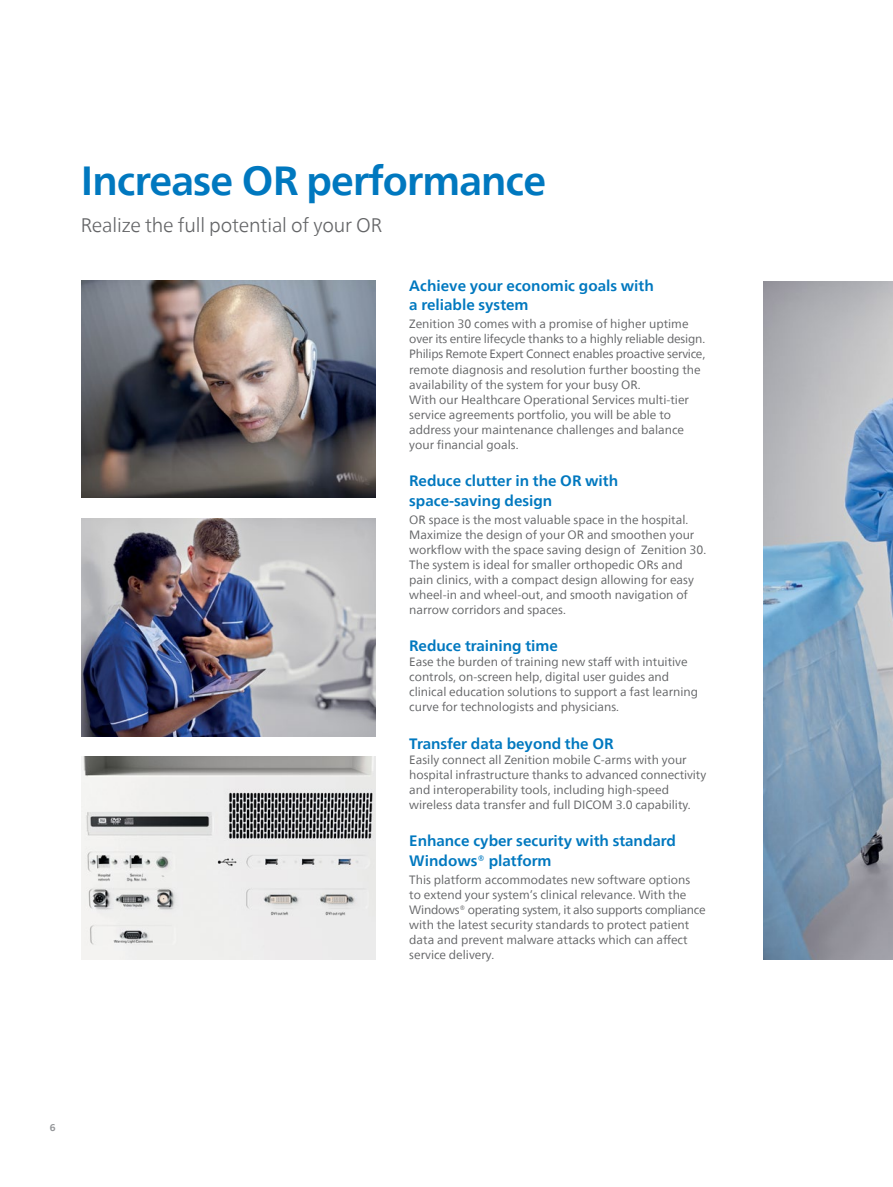
<style>
.page{position:relative;width:893px;height:1187px;background:#fff}
.page>*{position:absolute;margin:0;border:0;box-sizing:border-box;transform-origin:0 0}
.t1{font:700 40.5px "Neue Frutiger World";letter-spacing:-.02em;color:#0078bf}
.t2{font:300 19.5px "Neue Frutiger World";letter-spacing:-.01em;color:#636466}
.t3{font:700 15px/19.5px "Neue Frutiger World";color:#0078bf}
.t4{font:12px/15px "Neue Frutiger World";color:#636466}
.t5{font:700 9.75px "Neue Frutiger World";color:#939598}
</style>
<div class="page">
<img style="left:763px;top:281px;width:130px;height:678px">
<img style="left:81px;top:756px;width:295px;height:203px">
<img style="left:81px;top:518px;width:295px;height:218px">
<img style="left:81px;top:281px;width:294px;height:216px">
<h1 class="t1" style="left:81px;top:145px;width:467px">Increase OR performance</h1>
<h2 class="t2" style="left:81px;top:210px;width:303px">Realize the full potential of your OR</h2>
<p class="t3" style="left:409px;top:276px;width:246px">Achieve your economic goals with a reliable system</p>
<p class="t4" style="left:409px;top:317px;width:297px">Zenition 30 comes with a promise of higher uptime over its entire lifecycle thanks to a highly reliable design.<br>Philips Remote Expert Connect enables proactive service, remote diagnosis and resolution further boosting the availability of the system for your busy OR.<br>With our Healthcare Operational Services multi-tier service agreements portfolio, you will be able to address your maintenance challenges and balance your financial goals.</p>
<p class="t3" style="left:409px;top:471px;width:210px">Reduce clutter in the OR with space‑saving design</p>
<p class="t4" style="left:409px;top:512px;width:298px">OR space is the most valuable space in the hospital.<br>Maximize the design of your OR and smoothen your workflow with the space saving design of Zenition 30.<br>The system is ideal for smaller orthopedic ORs and pain clinics, with a compact design allowing for easy wheel-in and wheel-out, and smooth navigation of narrow corridors and spaces.</p>
<p class="t3" style="left:409px;top:636px;width:150px">Reduce training time</p>
<p class="t4" style="left:409px;top:654px;width:290px">Ease the burden of training new staff with intuitive controls, on-screen help, digital user guides and clinical education solutions to support a fast learning curve for technologists and physicians.</p>
<p class="t3" style="left:409px;top:733px;width:206px">Transfer data beyond the OR</p>
<p class="t4" style="left:409px;top:752px;width:298px">Easily connect all Zenition mobile C-arms with your hospital infrastructure thanks to advanced connectivity and interoperability tools, including high-speed wireless data transfer and full DICOM 3.0 capability.</p>
<p class="t3" style="left:409px;top:831px;width:268px">Enhance cyber security with standard<br>Windows® platform</p>
<p class="t4" style="left:409px;top:872px;width:298px">This platform accommodates new software options<br>to extend your system’s clinical relevance. With the Windows® operating system, it also supports compliance with the latest security standards to protect patient data and prevent malware attacks which can affect service delivery.</p>
<p class="t5" style="left:50px;top:1119px;width:7px">6</p>
</div>
